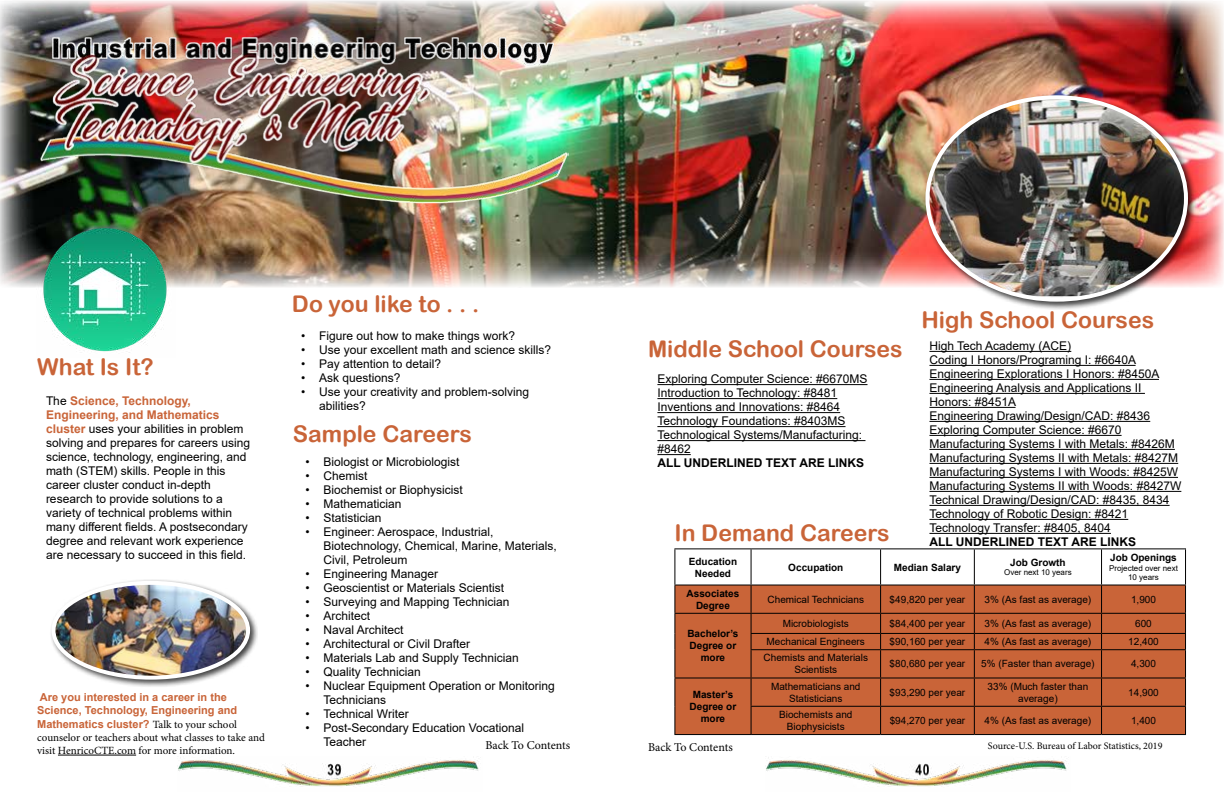
<style>
.page{position:relative;width:1224px;height:792px;background:#fff}
.page>*{position:absolute;margin:0;border:0;box-sizing:border-box;transform-origin:0 0}
.t1{font:23px "Arial Rounded MT Bold";color:#c96438}
.t2{font:12px/14px "Arial";color:#000}
.t3{font:700 12px "Arial";color:#000}
.t4{font:12px "Minion Pro";letter-spacing:-.005em;color:#000}
.t5{font:700 11px/13.1px "Arial";color:#c96438}
.t6{font:11px/13.2px "Minion Pro";letter-spacing:-.005em;color:#000}
.t7{font:10px/12px "Arial";color:#000;text-align:center}
.t8{font:700 10px/12px "Arial";color:#000;text-align:center}
.t9{font:10px "Minion Pro";color:#000}
.t10{font:8px/9.6px "Arial";color:#000;text-align:center}
.s1{font-weight:700;color:#c96438}
.s2{font-family:"Minion Pro";font-weight:400;color:#000}
</style>
<div class="page">
<img style="left:0;top:0;width:1223px;height:287px">
<img style="left:40px;top:29px;width:529px;height:177px">
<hr style="left:58px;top:755px;width:78px;height:1px;background:#000">
<div style="left:49px;top:579px;width:209px;height:109px;background:#000;opacity:.75"></div>
<img style="left:53px;top:583px;width:195px;height:95px">
<div style="left:51px;top:581px;width:199px;height:99px;border:4px solid #fff;border-radius:50%"></div>
<img style="left:36px;top:218px;width:139px;height:135px">
<img style="left:178px;top:757px;width:301px;height:30px">
<hr style="left:674px;top:548px;width:77px;height:1px;background:#000">
<hr style="left:751px;top:548px;width:130px;height:1px;background:#000">
<hr style="left:881px;top:548px;width:93px;height:1px;background:#000">
<hr style="left:974px;top:548px;width:128px;height:1px;background:#000">
<hr style="left:1102px;top:548px;width:84px;height:1px;background:#000">
<svg style="left:674px;top:549px;width:512px;height:185px"></svg>
<hr style="left:674px;top:734px;width:77px;height:1px;background:#000">
<hr style="left:751px;top:734px;width:130px;height:1px;background:#000">
<hr style="left:881px;top:734px;width:93px;height:1px;background:#000">
<hr style="left:974px;top:734px;width:128px;height:1px;background:#000">
<hr style="left:1102px;top:734px;width:84px;height:1px;background:#000">
<hr style="left:929px;top:351px;width:142px;height:1px;background:#000">
<hr style="left:929px;top:365px;width:207px;height:1px;background:#000">
<hr style="left:929px;top:379px;width:230px;height:1px;background:#000">
<hr style="left:929px;top:393px;width:216px;height:1px;background:#000">
<hr style="left:929px;top:407px;width:87px;height:1px;background:#000">
<hr style="left:929px;top:421px;width:221px;height:1px;background:#000">
<hr style="left:929px;top:435px;width:193px;height:1px;background:#000">
<hr style="left:929px;top:449px;width:246px;height:1px;background:#000">
<hr style="left:929px;top:463px;width:249px;height:1px;background:#000">
<hr style="left:929px;top:477px;width:249px;height:1px;background:#000">
<hr style="left:929px;top:491px;width:252px;height:1px;background:#000">
<hr style="left:929px;top:505px;width:241px;height:1px;background:#000">
<hr style="left:929px;top:519px;width:199px;height:1px;background:#000">
<hr style="left:929px;top:533px;width:182px;height:1px;background:#000">
<hr style="left:657px;top:384px;width:211px;height:1px;background:#000">
<hr style="left:657px;top:398px;width:180px;height:1px;background:#000">
<hr style="left:657px;top:412px;width:183px;height:1px;background:#000">
<hr style="left:657px;top:426px;width:189px;height:1px;background:#000">
<hr style="left:657px;top:440px;width:209px;height:1px;background:#000">
<hr style="left:657px;top:454px;width:34px;height:1px;background:#000">
<div style="left:923px;top:93px;width:273px;height:217px;background:#000;opacity:.75"></div>
<img style="left:927px;top:97px;width:259px;height:201px">
<img style="left:766px;top:757px;width:301px;height:30px">
<h1 class="t1" style="left:37px;top:353px;width:118px">What Is It?</h1>
<p class="t2" style="left:46px;top:394px;width:206px">The <span class="s1">Science, Technology, Engineering, and Mathematics cluster</span> uses your abilities in problem solving and prepares for careers using science, technology, engineering, and math (STEM) skills. People in this career cluster conduct in-depth research to provide solutions to a variety of technical problems within many different fields. A postsecondary degree and relevant work experience are necessary to succeed in this field.</p>
<p class="t5" style="left:37px;top:691px;width:202px">Are you interested in a career in the<br>Science, Technology, Engineering and<br>Mathematics cluster? <span class="s2">Talk to your school</span></p>
<p class="t6" style="left:37px;top:731px;width:229px">counselor or teachers about what classes to take and visit HenricoCTE.com for more information.</p>
<h1 class="t1" style="left:292px;top:290px;width:189px">Do you like to . . .</h1>
<h1 class="t1" style="left:921px;top:306px;width:234px">High School Courses</h1>
<p class="t2" style="left:301px;top:329px;width:216px">• Figure out how to make things work?</p>
<p class="t2" style="left:301px;top:343px;width:252px">• Use your excellent math and science skills?</p>
<p class="t2" style="left:301px;top:357px;width:142px">• Pay attention to detail?</p>
<p class="t2" style="left:301px;top:371px;width:101px">• Ask questions?</p>
<p class="t2" style="left:319px;top:385px;width:212px;line-height:14.4px;text-indent:-18px">• Use your creativity and problem-solving abilities?</p>
<h1 class="t1" style="left:648px;top:335px;width:256px">Middle School Courses</h1>
<p class="t2" style="left:929px;top:339px;width:253px">High Tech Academy (ACE)<br>Coding I Honors/Programing I: #6640A Engineering Explorations I Honors: #8450A Engineering Analysis and Applications II Honors: #8451A<br>Engineering Drawing/Design/CAD: #8436<br>Exploring Computer Science: #6670<br>Manufacturing Systems I with Metals: #8426M Manufacturing Systems II with Metals: #8427M Manufacturing Systems I with Woods: #8425W Manufacturing Systems II with Woods: #8427W Technical Drawing/Design/CAD: #8435, 8434<br>Technology of Robotic Design: #8421<br>Technology Transfer: #8405, 8404</p>
<p class="t3" style="left:929px;top:534px;width:208px">ALL UNDERLINED TEXT ARE LINKS</p>
<p class="t2" style="left:657px;top:372px;width:212px">Exploring Computer Science: #6670MS<br>Introduction to Technology: #8481<br>Inventions and Innovations: #8464<br>Technology Foundations: #8403MS<br>Technological Systems/Manufacturing: #8462</p>
<p class="t3" style="left:657px;top:455px;width:208px">ALL UNDERLINED TEXT ARE LINKS</p>
<h1 class="t1" style="left:293px;top:420px;width:180px">Sample Careers</h1>
<p class="t2" style="left:306px;top:455px;width:156px">• Biologist or Microbiologist</p>
<p class="t2" style="left:306px;top:469px;width:64px">• Chemist</p>
<p class="t2" style="left:306px;top:483px;width:159px">• Biochemist or Biophysicist</p>
<p class="t2" style="left:306px;top:497px;width:98px">• Mathematician</p>
<p class="t2" style="left:306px;top:511px;width:78px">• Statistician</p>
<p class="t2" style="left:324px;top:525px;width:235px;text-indent:-18px">• Engineer: Aerospace, Industrial,<br>Biotechnology, Chemical, Marine, Materials,<br>Civil, Petroleum</p>
<p class="t2" style="left:306px;top:567px;width:134px">• Engineering Manager</p>
<p class="t2" style="left:306px;top:581px;width:200px">• Geoscientist or Materials Scientist</p>
<p class="t2" style="left:306px;top:595px;width:205px">• Surveying and Mapping Technician</p>
<p class="t2" style="left:306px;top:609px;width:66px">• Architect</p>
<p class="t2" style="left:306px;top:623px;width:100px">• Naval Architect</p>
<p class="t2" style="left:306px;top:637px;width:166px">• Architectural or Civil Drafter</p>
<p class="t2" style="left:306px;top:651px;width:215px">• Materials Lab and Supply Technician</p>
<p class="t2" style="left:306px;top:665px;width:117px">• Quality Technician</p>
<p class="t2" style="left:324px;top:679px;width:233px;text-indent:-18px">• Nuclear Equipment Operation or Monitoring<br>Technicians</p>
<p class="t2" style="left:306px;top:707px;width:105px">• Technical Writer</p>
<p class="t2" style="left:324px;top:721px;width:202px;text-indent:-18px">• Post-Secondary Education Vocational<br>Teacher</p>
<h1 class="t1" style="left:674px;top:520px;width:217px">In Demand Careers</h1>
<p class="t8" style="left:1110px;top:552px;width:68px">Job Openings</p>
<p class="t10" style="left:1109px;top:563px;width:70px">Projected over next<br>10 years</p>
<p class="t8" style="left:689px;top:555px;width:50px">Education<br>Needed</p>
<p class="t8" style="left:788px;top:561px;width:57px">Occupation</p>
<p class="t8" style="left:894px;top:561px;width:69px">Median Salary</p>
<p class="t8" style="left:1010px;top:556px;width:57px">Job Growth</p>
<p class="t10" style="left:1004px;top:568px;width:69px">Over next 10 years</p>
<p class="t8" style="left:687px;top:587px;width:54px">Associates<br>Degree</p>
<p class="t7" style="left:768px;top:593px;width:98px">Chemical Technicians</p>
<p class="t7" style="left:890px;top:593px;width:77px">$49,820 per year</p>
<p class="t7" style="left:985px;top:593px;width:108px">3% (As fast as average)</p>
<p class="t7" style="left:1131px;top:593px;width:27px">1,900</p>
<p class="t8" style="left:687px;top:628px;width:53px">Bachelor’s<br>Degree or more</p>
<p class="t7" style="left:783px;top:617px;width:68px">Microbiologists</p>
<p class="t7" style="left:890px;top:617px;width:77px">$84,400 per year</p>
<p class="t7" style="left:985px;top:617px;width:108px">3% (As fast as average)</p>
<p class="t7" style="left:1135px;top:617px;width:18px">600</p>
<p class="t7" style="left:767px;top:636px;width:100px">Mechanical Engineers</p>
<p class="t7" style="left:890px;top:636px;width:77px">$90,160 per year</p>
<p class="t7" style="left:985px;top:636px;width:108px">4% (As fast as average)</p>
<p class="t7" style="left:1128px;top:636px;width:32px">12,400</p>
<p class="t7" style="left:764px;top:652px;width:106px">Chemists and Materials<br>Scientists</p>
<p class="t7" style="left:890px;top:658px;width:77px">$80,680 per year</p>
<p class="t7" style="left:981px;top:658px;width:115px">5% (Faster than average)</p>
<p class="t7" style="left:1131px;top:658px;width:27px">4,300</p>
<p class="t8" style="left:690px;top:689px;width:48px">Master’s<br>Degree or more</p>
<p class="t7" style="left:771px;top:680px;width:91px">Mathematicians and<br>Statisticians</p>
<p class="t7" style="left:890px;top:686px;width:77px">$93,290 per year</p>
<p class="t7" style="left:988px;top:680px;width:102px">33% (Much faster than average)</p>
<p class="t7" style="left:1128px;top:686px;width:32px">14,900</p>
<p class="t7" style="left:779px;top:708px;width:75px">Biochemists and<br>Biophysicists</p>
<p class="t7" style="left:890px;top:714px;width:77px">$94,270 per year</p>
<p class="t7" style="left:985px;top:714px;width:108px">4% (As fast as average)</p>
<p class="t7" style="left:1131px;top:714px;width:27px">1,400</p>
<p class="t9" style="left:988px;top:739px;width:176px">Source-U.S. Bureau of Labor Statistics, 2019</p>
<p class="t4" style="left:485px;top:737px;width:86px">Back To Contents</p>
<p class="t4" style="left:648px;top:739px;width:86px">Back To Contents</p>
</div>
